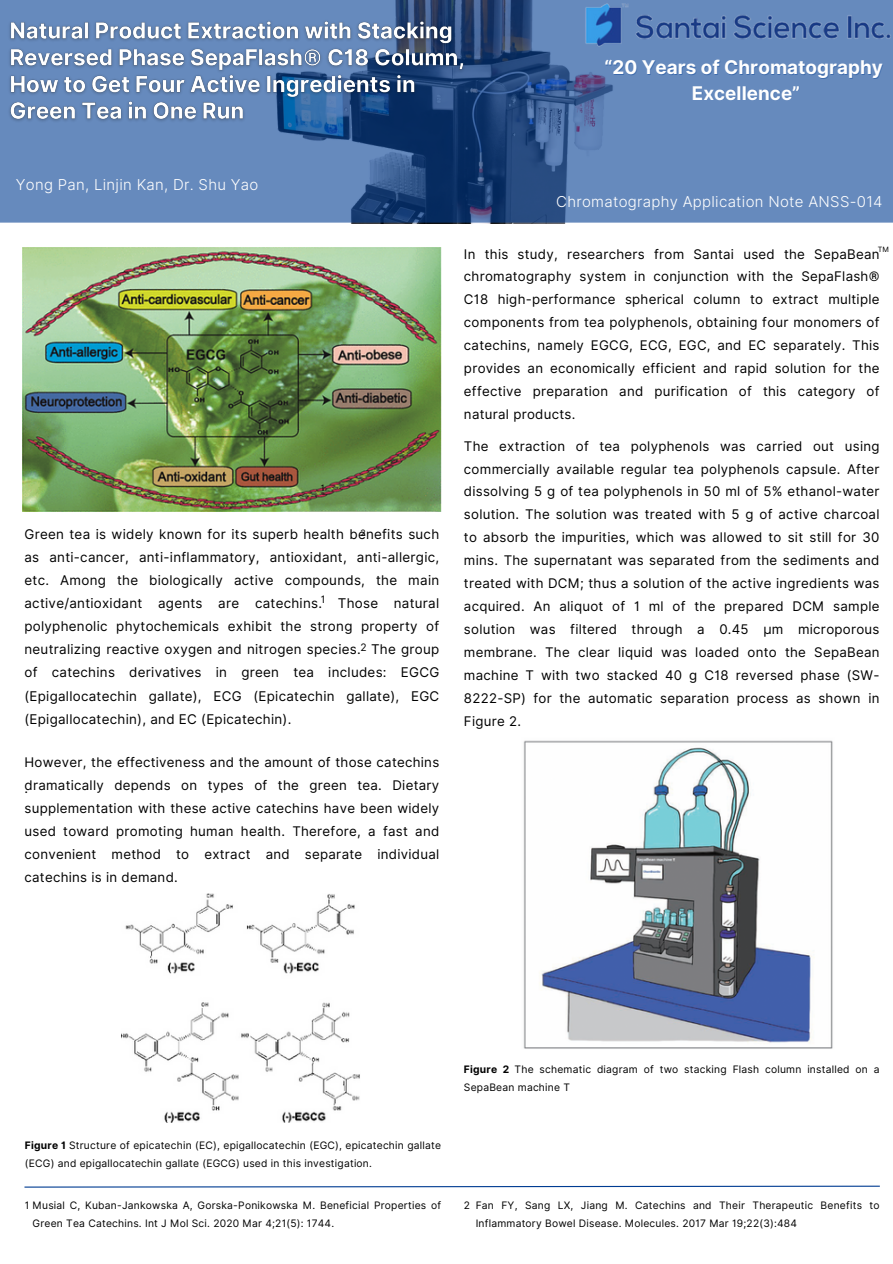
<style>
.page{position:relative;width:893px;height:1264px;background:#fff}
.page>*{position:absolute;margin:0;border:0;box-sizing:border-box;transform-origin:0 0}
.t1{font:700 18.9px/25.2px "Inter";color:#fff;text-align:center}
.t2{font:300 15px "Inter";letter-spacing:.02em;color:#fff}
.t3{font:13.35px/23px "Inter";letter-spacing:.02em;color:#000;text-align:justify}
.t4{font:10.35px/18px "Inter";letter-spacing:.02em;color:#000}
.t5{font:8.85px "Inter";color:#000}
.t6{font:7.35px "Inter";color:#000}
.s1{font-weight:700}
</style>
<div class="page">
<svg style="left:0;top:0;width:892px;height:223px;background:#5579ac"></svg>
<img style="left:583px;top:3px;width:309px;height:44px">
<img style="left:121px;top:893px;width:239px;height:229px">
<img style="left:23px;top:247px;width:418px;height:265px">
<svg style="left:24px;top:1185px;width:856px;height:3px"></svg>
<img style="left:523px;top:740px;width:310px;height:309px">
<img style="left:5px;top:15px;width:464px;height:111px">
<h1 class="t1" style="left:604px;top:55px;width:280px">“20 Years of Chromatography<br>Excellence”</h1>
<p class="t2" style="left:16px;top:176px;width:244px">Yong Pan, Linjin Kan, Dr. Shu Yao</p>
<p class="t5" style="left:321px;top:482px;width:5px">1</p>
<p class="t3" style="left:24px;top:522px;width:416px">Green tea is widely known for its superb health benefits such as anti-cancer, anti-inflammatory, antioxidant, anti-allergic, etc. Among the biologically active compounds, the main active/antioxidant agents are catechins. Those natural polyphenolic phytochemicals exhibit the strong property of neutralizing reactive oxygen and nitrogen species. The group of catechins derivatives in green tea includes: EGCG (Epigallocatechin gallate), ECG (Epicatechin gallate), EGC (Epigallocatechin), and EC (Epicatechin).</p>
<p class="t5" style="left:360px;top:528px;width:7px">2</p>
<p class="t4" style="left:321px;top:590px;width:6px">1</p>
<p class="t4" style="left:360px;top:638px;width:8px">2</p>
<p class="t3" style="left:24px;top:750px;width:416px">However, the effectiveness and the amount of those catechins dramatically depends on types of the green tea. Dietary supplementation with these active catechins have been widely used toward promoting human health. Therefore, a fast and convenient method to extract and separate individual catechins is in demand.</p>
<p class="t3" style="left:24px;top:776px;width:5px">.</p>
<p class="t2" style="left:556px;top:193px;width:328px">Chromatography Application Note ANSS-014</p>
<p class="t3" style="left:464px;top:242px;width:417px">In this study, researchers from Santai used the SepaBean chromatography system in conjunction with the SepaFlash® C18 high-performance spherical column to extract multiple components from tea polyphenols, obtaining four monomers of catechins, namely EGCG, ECG, EGC, and EC separately. This provides an economically efficient and rapid solution for the effective preparation and purification of this category of natural products.</p>
<p class="t3" style="left:464px;top:434px;width:417px">The extraction of tea polyphenols was carried out using commercially available regular tea polyphenols capsule. After dissolving 5 g of tea polyphenols in 50 ml of 5% ethanol-water solution. The solution was treated with 5 g of active charcoal to absorb the impurities, which was allowed to sit still for 30 mins. The supernatant was separated from the sediments and treated with DCM; thus a solution of the active ingredients was acquired. An aliquot of 1 ml of the prepared DCM sample solution was filtered through a 0.45 μm microporous membrane. The clear liquid was loaded onto the SepaBean machine T with two stacked 40 g C18 reversed phase (SW-8222-SP) for the automatic separation process as shown in Figure 2.</p>
<p class="t6" style="left:877px;top:245px;width:13px">TM</p>
<p class="t4" style="left:25px;top:1136px;width:417px"><span class="s1">Figure 1</span> Structure of epicatechin (EC), epigallocatechin (EGC), epicatechin gallate (ECG) and epigallocatechin gallate (EGCG) used in this investigation.</p>
<p class="t4" style="left:464px;top:1060px;width:417px"><span class="s1">Figure 2</span> The schematic diagram of two stacking Flash column installed on a<br>SepaBean machine T</p>
<p class="t4" style="left:33px;top:1196px;width:410px;text-indent:-8px">1 Musial C, Kuban-Jankowska A, Gorska-Ponikowska M. Beneficial Properties of<br>Green Tea Catechins. Int J Mol Sci. 2020 Mar 4;21(5): 1744.</p>
<p class="t4" style="left:475px;top:1196px;width:405px;text-indent:-12px">2 Fan FY, Sang LX, Jiang M. Catechins and Their Therapeutic Benefits to<br>Inflammatory Bowel Disease. Molecules. 2017 Mar 19;22(3):484</p>
</div>
